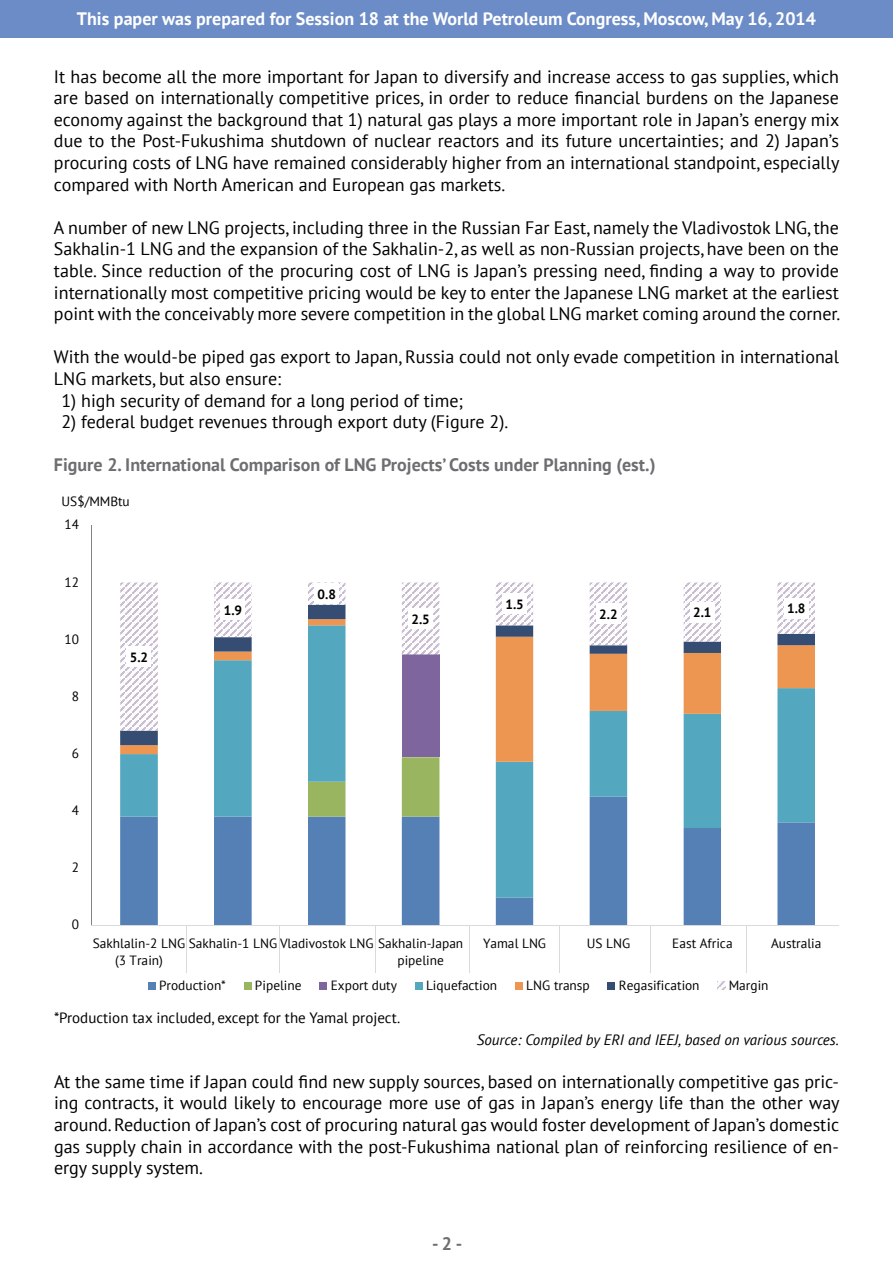
<style>
.page{position:relative;width:893px;height:1263px;background:#fff}
.page>*{position:absolute;margin:0;border:0;box-sizing:border-box;transform-origin:0 0}
.t1{font:18px/21.6px "PT Sans";color:#000;text-align:justify}
.t2{font:700 18px "PT Sans";color:#fff}
.t3{font:700 18px "PT Sans";color:#6d6e71}
.t4{font:italic 15px "PT Sans";color:#000}
.t5{font:15px "PT Sans";color:#000}
.t6{font:13.35px/17.2px "PT Sans";color:#000}
.t7{font:700 13.35px "PT Sans";color:#000}
</style>
<div class="page">
<div style="left:0;top:0;width:893px;height:37px;background:#6c8cc7"></div>
<svg style="left:120px;top:898px;width:695px;height:27px"></svg>
<svg style="left:120px;top:762px;width:695px;height:136px"></svg>
<svg style="left:120px;top:745px;width:695px;height:17px"></svg>
<svg style="left:120px;top:731px;width:695px;height:14px"></svg>
<svg style="left:120px;top:582px;width:695px;height:149px"></svg>
<hr style="left:92px;top:525px;width:1px;height:400px;background:#818385">
<hr style="left:92px;top:925px;width:747px;height:1px;background:#d9dadb">
<div style="left:127px;top:646px;width:24px;height:21px;background:#fff"></div>
<div style="left:221px;top:600px;width:24px;height:20px;background:#fff"></div>
<div style="left:314px;top:583px;width:25px;height:21px;background:#fff"></div>
<div style="left:408px;top:608px;width:25px;height:21px;background:#fff"></div>
<div style="left:502px;top:594px;width:25px;height:20px;background:#fff"></div>
<div style="left:596px;top:604px;width:25px;height:20px;background:#fff"></div>
<div style="left:690px;top:602px;width:24px;height:20px;background:#fff"></div>
<div style="left:784px;top:598px;width:24px;height:20px;background:#fff"></div>
<div style="left:148px;top:982px;width:7px;height:7px;background:#5480b5"></div>
<div style="left:244px;top:982px;width:7px;height:7px;background:#9ab55f"></div>
<div style="left:319px;top:982px;width:8px;height:7px;background:#7e659d"></div>
<div style="left:415px;top:982px;width:7px;height:7px;background:#53a7be"></div>
<div style="left:515px;top:982px;width:8px;height:7px;background:#ed9651"></div>
<div style="left:607px;top:982px;width:8px;height:7px;background:#354d72"></div>
<svg style="left:717px;top:982px;width:8px;height:7px"></svg>
<hr style="left:186px;top:925px;width:1px;height:47px;background:#d9dadb">
<hr style="left:279px;top:925px;width:1px;height:47px;background:#d9dadb">
<hr style="left:375px;top:925px;width:1px;height:47px;background:#d9dadb">
<hr style="left:469px;top:925px;width:1px;height:47px;background:#d9dadb">
<hr style="left:559px;top:925px;width:1px;height:47px;background:#d9dadb">
<hr style="left:650px;top:925px;width:1px;height:47px;background:#d9dadb">
<hr style="left:746px;top:925px;width:1px;height:47px;background:#d9dadb">
<p class="t2" style="left:77px;top:6px;width:741px">This paper was prepared for Session 18 at the World Petroleum Congress, Moscow, May 16, 2014</p>
<p class="t1" style="left:54px;top:65px;width:787px">It has become all the more important for Japan to diversify and increase access to gas supplies, which are based on internationally competitive prices, in order to reduce financial burdens on the Japanese economy against the background that 1) natural gas plays a more important role in Japan’s energy mix due to the Post-Fukushima shutdown of nuclear reactors and its future uncertainties; and 2) Japan’s procuring costs of LNG have remained considerably higher from an international standpoint, especially compared with North American and European gas markets.</p>
<p class="t1" style="left:54px;top:216px;width:788px">A number of new LNG projects, including three in the Russian Far East, namely the Vladivostok LNG, the Sakhalin-1 LNG and the expansion of the Sakhalin-2, as well as non-Russian projects, have been on the table. Since reduction of the procuring cost of LNG is Japan’s pressing need, finding a way to provide internationally most competitive pricing would be key to enter the Japanese LNG market at the earliest point with the conceivably more severe competition in the global LNG market coming around the corner.</p>
<p class="t1" style="left:54px;top:346px;width:786px">With the would-be piped gas export to Japan, Russia could not only evade competition in international<br>LNG markets, but also ensure:</p>
<p class="t1" style="left:61px;top:389px;width:403px">1) high security of demand for a long period of time;</p>
<p class="t1" style="left:61px;top:411px;width:448px">2) federal budget revenues through export duty (Figure 2).</p>
<p class="t3" style="left:54px;top:453px;width:603px">Figure 2. International Comparison of LNG Projects’ Costs under Planning (est.)</p>
<p class="t6" style="left:62px;top:492px;width:70px">US$/MMBtu</p>
<p class="t6" style="left:64px;top:516px;width:16px">14</p>
<p class="t6" style="left:64px;top:573px;width:16px">12</p>
<p class="t6" style="left:64px;top:630px;width:16px">10</p>
<p class="t6" style="left:72px;top:687px;width:9px">8</p>
<p class="t6" style="left:72px;top:744px;width:9px">6</p>
<p class="t6" style="left:72px;top:801px;width:9px">4</p>
<p class="t7" style="left:130px;top:648px;width:20px">5.2</p>
<p class="t7" style="left:224px;top:601px;width:20px">1.9</p>
<p class="t7" style="left:318px;top:585px;width:20px">0.8</p>
<p class="t7" style="left:412px;top:610px;width:20px">2.5</p>
<p class="t6" style="left:72px;top:858px;width:9px">2</p>
<p class="t6" style="left:72px;top:915px;width:9px">0</p>
<p class="t6" style="left:115px;top:934px;width:350px;text-indent:-22px">Sakhlalin-2 LNG Sakhalin-1 LNG Vladivostok LNG Sakhalin-Japan (3 Train)</p>
<p class="t6" style="left:398px;top:951px;width:48px">pipeline</p>
<p class="t7" style="left:505px;top:595px;width:20px">1.5</p>
<p class="t7" style="left:599px;top:605px;width:20px">2.2</p>
<p class="t7" style="left:693px;top:603px;width:20px">2.1</p>
<p class="t7" style="left:787px;top:600px;width:20px">1.8</p>
<p class="t6" style="left:483px;top:934px;width:65px">Yamal LNG</p>
<p class="t6" style="left:587px;top:934px;width:45px">US LNG</p>
<p class="t6" style="left:672px;top:934px;width:62px">East Africa</p>
<p class="t6" style="left:771px;top:934px;width:52px">Australia</p>
<p class="t6" style="left:159px;top:976px;width:68px">Production*</p>
<p class="t6" style="left:255px;top:976px;width:48px">Pipeline</p>
<p class="t6" style="left:331px;top:976px;width:68px">Export duty</p>
<p class="t6" style="left:426px;top:976px;width:73px">Liquefaction</p>
<p class="t6" style="left:526px;top:976px;width:65px">LNG transp</p>
<p class="t6" style="left:619px;top:976px;width:82px">Regasification</p>
<p class="t6" style="left:729px;top:976px;width:41px">Margin</p>
<p class="t5" style="left:54px;top:1008px;width:348px">*Production tax included, except for the Yamal project.</p>
<p class="t4" style="left:477px;top:1029px;width:364px">Source: Compiled by ERI and IEEJ, based on various sources.</p>
<p class="t1" style="left:54px;top:1070px;width:787px">At the same time if Japan could find new supply sources, based on internationally competitive gas pric&shy;ing contracts, it would likely to encourage more use of gas in Japan’s energy life than the other way around. Reduction of Japan’s cost of procuring natural gas would foster development of Japan’s domestic gas supply chain in accordance with the post-Fukushima national plan of reinforcing resilience of en&shy;ergy supply system.</p>
<p class="t3" style="left:432px;top:1231px;width:32px">- 2 -</p>
</div>
